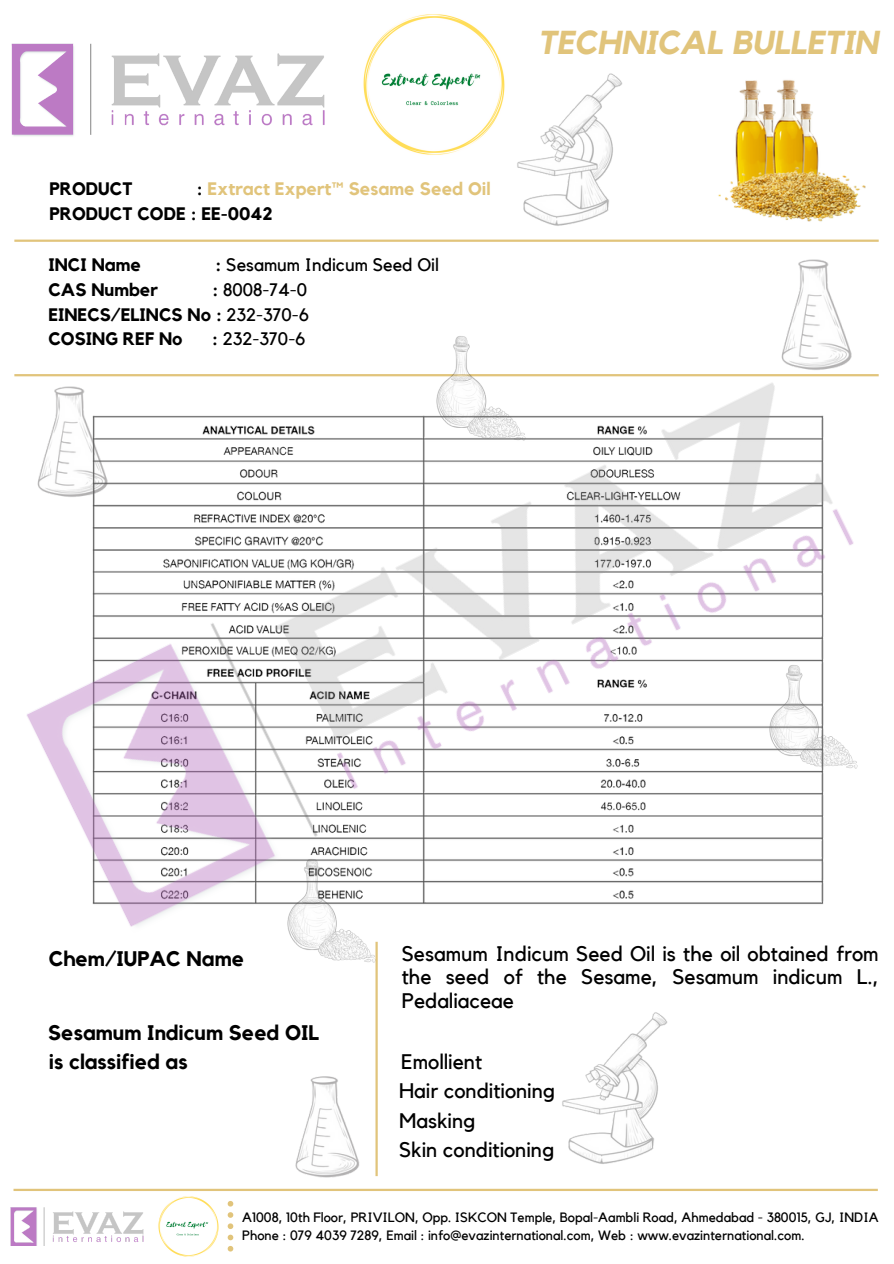
<style>
.page{position:relative;width:894px;height:1264px;background:#fff}
.page>*{position:absolute;margin:0;border:0;box-sizing:border-box;transform-origin:0 0}
.t1{font:italic 700 33px "Kollektif";color:#e1c47b}
.t2{font:21px/23.7px "Kollektif";color:#000;text-align:justify}
.t3{font:700 21px "Kollektif";color:#000}
.t4{font:700 18px "Kollektif";color:#000}
.t5{font:18px "Kollektif";color:#000}
.t6{font:700 18px "Kollektif";color:#e1c47b}
.t7{font:13.5px "Kollektif";color:#000}
.s1{color:#000}
.s2{font-weight:700}
.s3{font-weight:400}
</style>
<div class="page">
<hr style="left:14px;top:239px;width:864px;height:3px;background:#e1c47b">
<img style="left:363px;top:14px;width:129px;height:141px">
<img style="left:11px;top:43px;width:314px;height:93px">
<img style="left:274px;top:1076px;width:101px;height:115px">
<img style="left:537px;top:1012px;width:146px;height:179px">
<img style="left:492px;top:46px;width:146px;height:196px">
<img style="left:757px;top:239px;width:112px;height:31px">
<img style="left:10px;top:1207px;width:134px;height:38px">
<svg style="left:227px;top:1201px;width:6px;height:50px"></svg>
<img style="left:158px;top:1196px;width:61px;height:61px">
<hr style="left:14px;top:1188px;width:863px;height:2px;background:#e1c47b">
<hr style="left:375px;top:941px;width:2px;height:235px;background:#e1c47b">
<img style="left:718px;top:80px;width:148px;height:142px">
<img style="left:14px;top:270px;width:865px;height:724px">
<p class="t4" style="left:50px;top:181px;width:84px">PRODUCT</p>
<p class="t6" style="left:197px;top:181px;width:295px"><span class="s1">:</span> Extract Expert™ Sesame Seed Oil</p>
<p class="t4" style="left:50px;top:205px;width:225px">PRODUCT CODE : EE-0042</p>
<p class="t4" style="left:48px;top:256px;width:94px">INCI Name</p>
<p class="t5" style="left:215px;top:256px;width:225px"><span class="s2">:</span> Sesamum Indicum Seed Oil</p>
<p class="t4" style="left:48px;top:281px;width:111px">CAS Number</p>
<p class="t5" style="left:212px;top:281px;width:96px"><span class="s2">:</span> 8008-74-0</p>
<p class="t4" style="left:48px;top:306px;width:262px">EINECS/ELINCS No : <span class="s3">232-370-6</span></p>
<p class="t4" style="left:48px;top:331px;width:136px">COSING REF No</p>
<p class="t5" style="left:212px;top:331px;width:95px"><span class="s2">:</span> 232-370-6</p>
<p class="t1" style="left:537px;top:27px;width:342px">TECHNICAL BULLETIN</p>
<p class="t3" style="left:49px;top:949px;width:197px">Chem/IUPAC Name</p>
<p class="t2" style="left:401px;top:942px;width:478px">Sesamum Indicum Seed Oil is the oil obtained from the seed of the Sesame, Sesamum indicum L., Pedaliaceae</p>
<p class="t3" style="left:48px;top:1022px;width:272px">Sesamum Indicum Seed OIL</p>
<p class="t3" style="left:49px;top:1051px;width:140px">is classified as</p>
<p class="t2" style="left:401px;top:1050px;width:82px">Emollient</p>
<p class="t2" style="left:399px;top:1079px;width:158px">Hair conditioning</p>
<p class="t2" style="left:399px;top:1109px;width:78px">Masking</p>
<p class="t2" style="left:399px;top:1138px;width:157px">Skin conditioning</p>
<p class="t7" style="left:242px;top:1210px;width:637px">A1008, 10th Floor, PRIVILON, Opp. ISKCON Temple, Bopal-Aambli Road, Ahmedabad - 380015, GJ, INDIA</p>
<p class="t7" style="left:242px;top:1228px;width:563px">Phone : 079 4039 7289, Email : info@evazinternational.com, Web : www.evazinternational.com.</p>
</div>
